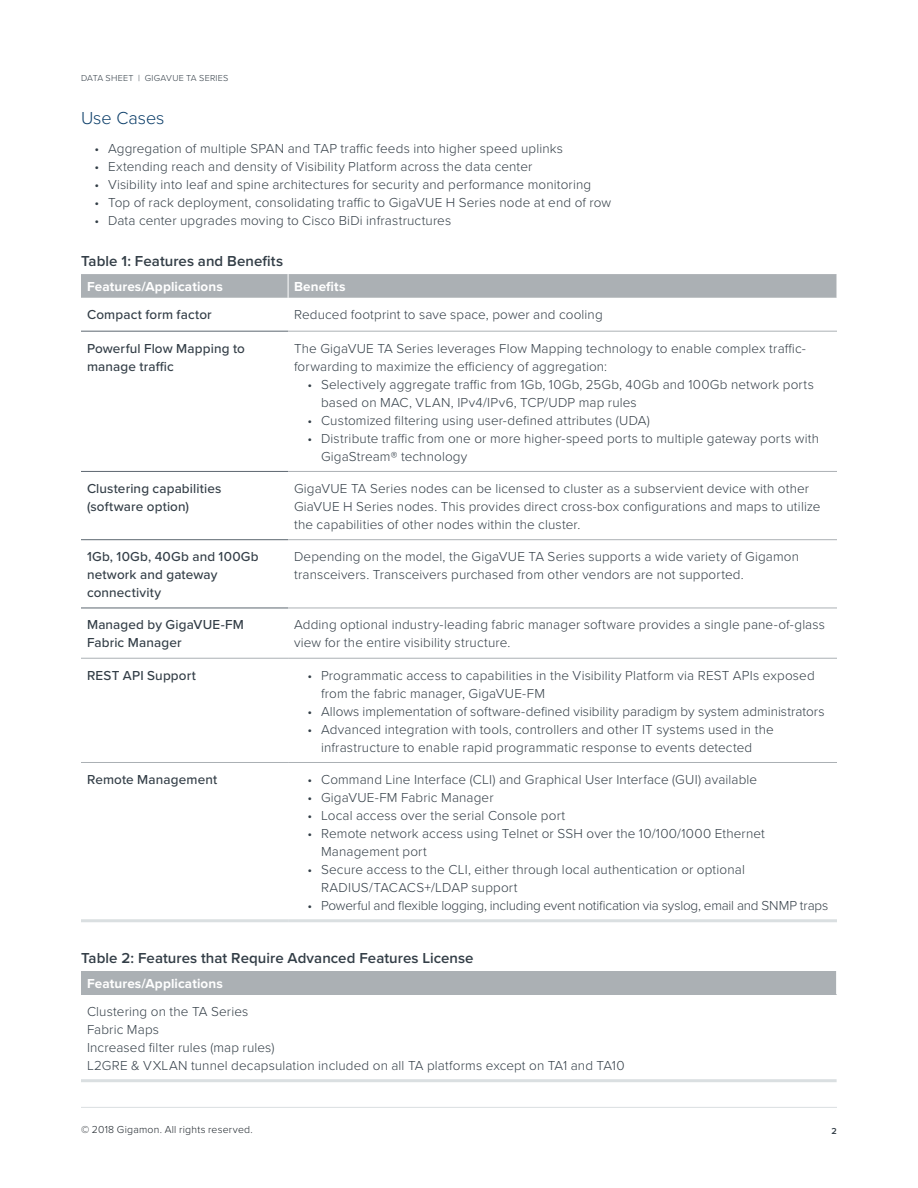
<style>
.page{position:relative;width:918px;height:1188px;background:#fff}
.page>*{position:absolute;margin:0;border:0;box-sizing:border-box;transform-origin:0 0}
.t1{font:300 18px "Proxima Nova";letter-spacing:-.005em;color:#0d3f6a}
.t2{font:600 15px "Proxima Nova";letter-spacing:.005em;color:#333e47}
.t3{font:300 13.5px/18px "Proxima Nova";letter-spacing:.01em;color:#333e47}
.t4{font:500 13.5px/18px "Proxima Nova";letter-spacing:.01em;color:#333e47}
.t5{font:300 13.5px "Proxima Nova";letter-spacing:-.015em;color:#333e47}
.t6{font:700 13.5px "Proxima Nova";letter-spacing:.01em;color:#fff}
.t7{font:300 10.5px "Proxima Nova";letter-spacing:.02em;color:#1d242a}
.t8{font:300 9px "Proxima Nova";letter-spacing:.03em;color:#333e47}
.t9{font:600 9px "Proxima Nova";color:#333e47}
</style>
<div class="page">
<hr style="left:81px;top:1107px;width:756px;height:1px;background:#dadfe1">
<svg style="left:81px;top:330px;width:756px;height:328px"></svg>
<div style="left:81px;top:274px;width:756px;height:24px;background:#abb0b4"></div>
<hr style="left:81px;top:331px;width:207px;height:1px;background:#5c666f">
<hr style="left:81px;top:471px;width:207px;height:1px;background:#5c666f">
<hr style="left:81px;top:539px;width:207px;height:1px;background:#5c666f">
<hr style="left:81px;top:608px;width:207px;height:1px;background:#5c666f">
<hr style="left:81px;top:919px;width:207px;height:3px;background:#dadfe1">
<hr style="left:288px;top:919px;width:549px;height:3px;background:#dadfe1">
<hr style="left:288px;top:331px;width:549px;height:1px;background:#abb0b4">
<hr style="left:288px;top:471px;width:549px;height:1px;background:#abb0b4">
<hr style="left:288px;top:539px;width:549px;height:1px;background:#abb0b4">
<hr style="left:288px;top:608px;width:549px;height:1px;background:#abb0b4">
<hr style="left:81px;top:658px;width:207px;height:1px;background:#abb0b4">
<hr style="left:288px;top:658px;width:549px;height:1px;background:#abb0b4">
<hr style="left:81px;top:762px;width:207px;height:1px;background:#abb0b4">
<hr style="left:288px;top:762px;width:549px;height:1px;background:#abb0b4">
<div style="left:81px;top:971px;width:756px;height:23px;background:#abb0b4"></div>
<svg style="left:836px;top:971px;width:1px;height:23px"></svg>
<hr style="left:81px;top:1079px;width:756px;height:3px;background:#dadfe1">
<p class="t8" style="left:81px;top:71px;width:149px">DATA SHEET | GIGAVUE TA SERIES</p>
<h1 class="t1" style="left:81px;top:105px;width:85px">Use Cases</h1>
<p class="t3" style="left:94px;top:139px;width:470px">• Aggregation of multiple SPAN and TAP traffic feeds into higher speed uplinks</p>
<p class="t3" style="left:94px;top:157px;width:439px">• Extending reach and density of Visibility Platform across the data center</p>
<p class="t3" style="left:94px;top:175px;width:498px">• Visibility into leaf and spine architectures for security and performance monitoring</p>
<p class="t3" style="left:94px;top:193px;width:518px">• Top of rack deployment, consolidating traffic to GigaVUE H Series node at end of row</p>
<p class="t3" style="left:94px;top:211px;width:358px">• Data center upgrades moving to Cisco BiDi infrastructures</p>
<p class="t2" style="left:81px;top:250px;width:204px">Table 1: Features and Benefits</p>
<p class="t6" style="left:87px;top:277px;width:137px">Features/Applications</p>
<p class="t6" style="left:294px;top:277px;width:53px">Benefits</p>
<p class="t4" style="left:87px;top:305px;width:126px">Compact form factor</p>
<p class="t3" style="left:294px;top:305px;width:310px">Reduced footprint to save space, power and cooling</p>
<p class="t4" style="left:87px;top:339px;width:159px">Powerful Flow Mapping to manage traffic</p>
<p class="t3" style="left:294px;top:338px;width:513px">The GigaVUE TA Series leverages Flow Mapping technology to enable complex traffic&shy;forwarding to maximize the efficiency of aggregation:</p>
<p class="t3" style="left:321px;top:374px;width:494px;text-indent:-14px">• Selectively aggregate traffic from 1Gb, 10Gb, 25Gb, 40Gb and 100Gb network ports based on MAC, VLAN, IPv4/IPv6, TCP/UDP map rules</p>
<p class="t3" style="left:308px;top:410px;width:344px">• Customized filtering using user-defined attributes (UDA)</p>
<p class="t3" style="left:321px;top:428px;width:500px;text-indent:-14px">• Distribute traffic from one or more higher-speed ports to multiple gateway ports with<br>GigaStream® technology</p>
<p class="t4" style="left:87px;top:479px;width:136px">Clustering capabilities (software option)</p>
<p class="t3" style="left:294px;top:479px;width:528px">GigaVUE TA Series nodes can be licensed to cluster as a subservient device with other<br>GiaVUE H Series nodes. This provides direct cross-box configurations and maps to utilize the capabilities of other nodes within the cluster.</p>
<p class="t4" style="left:87px;top:547px;width:173px">1Gb, 10Gb, 40Gb and 100Gb network and gateway connectivity</p>
<p class="t3" style="left:294px;top:547px;width:506px">Depending on the model, the GigaVUE TA Series supports a wide variety of Gigamon transceivers. Transceivers purchased from other vendors are not supported.</p>
<p class="t4" style="left:87px;top:615px;width:159px">Managed by GigaVUE-FM<br>Fabric Manager</p>
<p class="t3" style="left:294px;top:615px;width:533px">Adding optional industry-leading fabric manager software provides a single pane-of-glass view for the entire visibility structure.</p>
<p class="t4" style="left:87px;top:666px;width:111px">REST API Support</p>
<p class="t3" style="left:321px;top:665px;width:495px;text-indent:-14px">• Programmatic access to capabilities in the Visibility Platform via REST APIs exposed from the fabric manager, GigaVUE-FM</p>
<p class="t3" style="left:308px;top:701px;width:518px">• Allows implementation of software-defined visibility paradigm by system administrators</p>
<p class="t3" style="left:308px;top:719px;width:468px;text-align:center">• Advanced integration with tools, controllers and other IT systems used in the infrastructure to enable rapid programmatic response to events detected</p>
<p class="t4" style="left:87px;top:770px;width:132px">Remote Management</p>
<p class="t3" style="left:308px;top:770px;width:451px">• Command Line Interface (CLI) and Graphical User Interface (GUI) available</p>
<p class="t3" style="left:308px;top:788px;width:188px">• GigaVUE-FM Fabric Manager</p>
<p class="t3" style="left:308px;top:806px;width:259px">• Local access over the serial Console port</p>
<p class="t3" style="left:321px;top:824px;width:445px;text-indent:-14px">• Remote network access using Telnet or SSH over the 10/100/1000 Ethernet<br>Management port</p>
<p class="t3" style="left:321px;top:860px;width:425px;text-indent:-14px">• Secure access to the CLI, either through local authentication or optional<br>RADIUS/TACACS+/LDAP support</p>
<p class="t5" style="left:308px;top:895px;width:522px">• Powerful and flexible logging, including event notification via syslog, email and SNMP traps</p>
<p class="t2" style="left:81px;top:947px;width:394px">Table 2: Features that Require Advanced Features License</p>
<p class="t6" style="left:87px;top:973px;width:137px">Features/Applications</p>
<p class="t3" style="left:87px;top:1002px;width:539px">Clustering on the TA Series<br>Fabric Maps<br>Increased filter rules (map rules)<br>L2GRE &amp; VXLAN tunnel decapsulation included on all TA platforms except on TA1 and TA10</p>
<p class="t7" style="left:81px;top:1122px;width:173px">© 2018 Gigamon. All rights reserved.</p>
<p class="t9" style="left:832px;top:1124px;width:7px">2</p>
</div>
